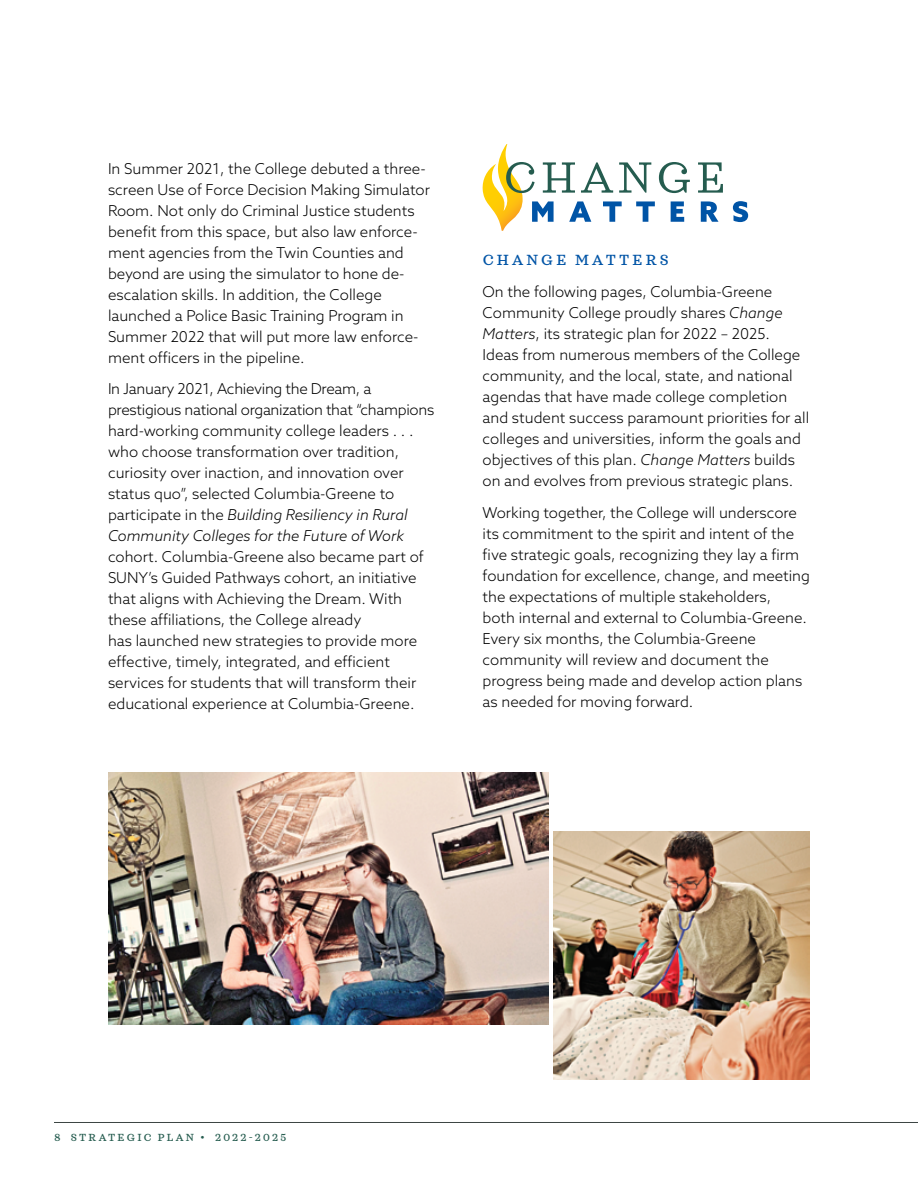
<style>
.page{position:relative;width:918px;height:1188px;background:#fff}
.page>*{position:absolute;margin:0;border:0;box-sizing:border-box;transform-origin:0 0}
.t1{font:300 15px/21px "Azo Sans";color:#000}
.t2{font:500 15px "Sagona";letter-spacing:.21em;color:#0054a6}
.t3{font:500 10.5px "Sagona";letter-spacing:.21em;color:#255c4f}
.s1{font-style:italic}
</style>
<div class="page">
<hr style="left:917px;top:0;width:1px;height:324px;background:#255c4f">
<hr style="left:54px;top:1122px;width:864px;height:1px;background:#3d4644">
<svg style="left:698px;top:162px;width:25px;height:31px"></svg>
<svg style="left:482px;top:144px;width:208px;height:87px"></svg>
<svg style="left:701px;top:201px;width:18px;height:21px"></svg>
<svg style="left:733px;top:201px;width:15px;height:21px"></svg>
<img style="left:108px;top:773px;width:441px;height:252px">
<img style="left:554px;top:832px;width:256px;height:248px">
<p class="t1" style="left:108px;top:158px;width:324px">In Summer 2021, the College debuted a three&shy;screen Use of Force Decision Making Simulator Room. Not only do Criminal Justice students benefit from this space, but also law enforce&shy;ment agencies from the Twin Counties and beyond are using the simulator to hone de&shy;escalation skills. In addition, the College launched a Police Basic Training Program in Summer 2022 that will put more law enforce&shy;ment officers in the pipeline.</p>
<p class="t1" style="left:108px;top:378px;width:328px">In January 2021, Achieving the Dream, a prestigious national organization that “champions hard-working community college leaders . . . who choose transformation over tradition, curiosity over inaction, and innovation over status quo”, selected Columbia-Greene to participate in the <span class="s1">Building Resiliency in Rural Community Colleges for the Future of Work </span>cohort. Columbia-Greene also became part of SUNY’s Guided Pathways cohort, an initiative that aligns with Achieving the Dream. With these affiliations, the College already<br>has launched new strategies to provide more effective, timely, integrated, and efficient services for students that will transform their educational experience at Columbia-Greene.</p>
<p class="t2" style="left:483px;top:251px;width:188px">CHANGE MATTERS</p>
<p class="t1" style="left:483px;top:281px;width:328px">On the following pages, Columbia-Greene Community College proudly shares <span class="s1">Change Matters</span>, its strategic plan for 2022 – 2025.<br>Ideas from numerous members of the College community, and the local, state, and national agendas that have made college completion and student success paramount priorities for all colleges and universities, inform the goals and objectives of this plan. <span class="s1">Change Matters</span> builds on and evolves from previous strategic plans.</p>
<p class="t1" style="left:483px;top:502px;width:329px">Working together, the College will underscore its commitment to the spirit and intent of the five strategic goals, recognizing they lay a firm foundation for excellence, change, and meeting the expectations of multiple stakeholders,<br>both internal and external to Columbia-Greene.<br>Every six months, the Columbia-Greene community will review and document the progress being made and develop action plans as needed for moving forward.</p>
<p class="t3" style="left:55px;top:1131px;width:233px">8 STRATEGIC PLAN • 2022-2025</p>
</div>
